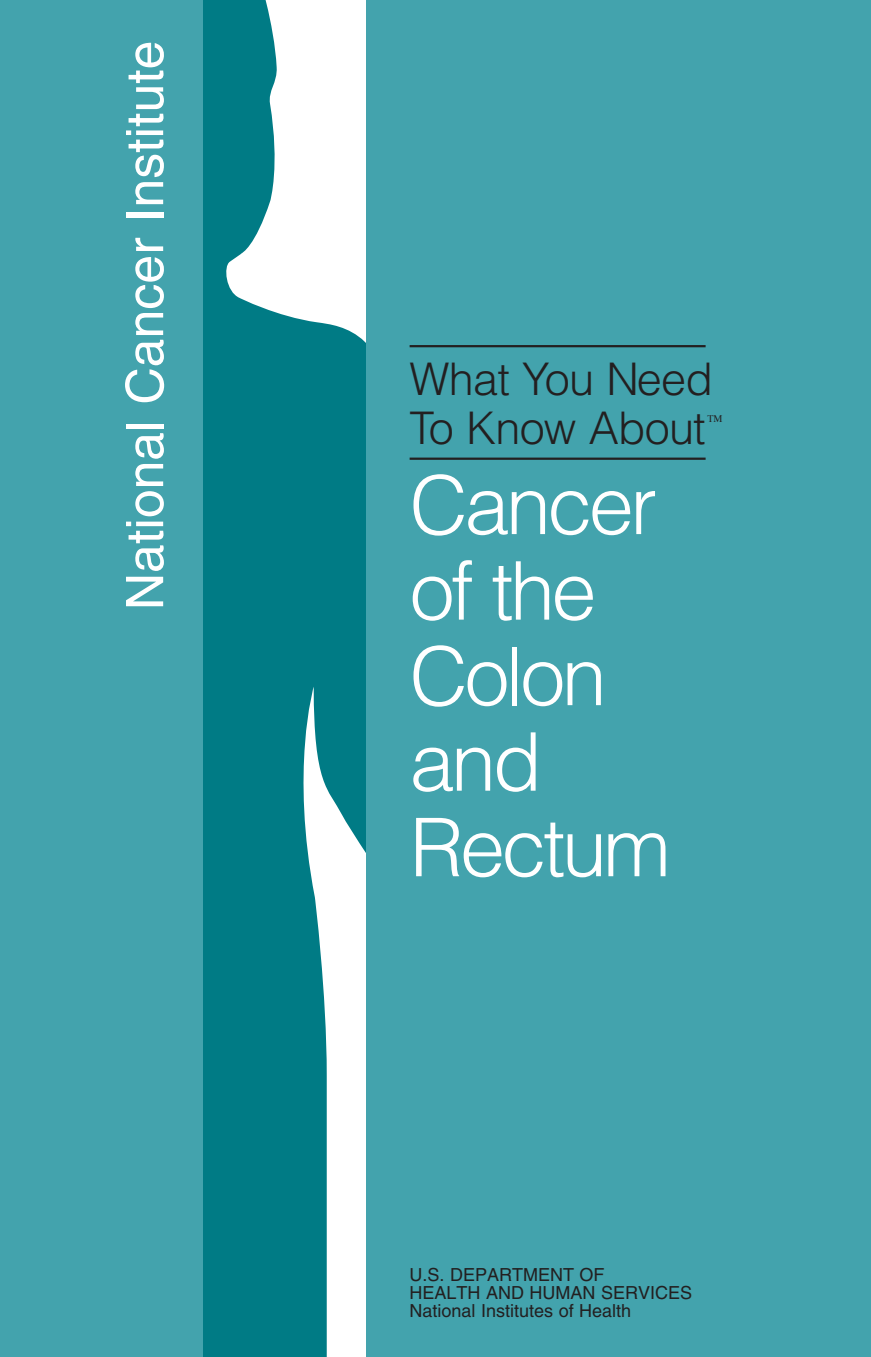
<style>
.page{position:relative;width:871px;height:1357px;background:#fff}
.page>*{position:absolute;margin:0;border:0;box-sizing:border-box;transform-origin:0 0}
.t1{font:300 81px/85.5px "Helvetica";letter-spacing:-.045em;color:#fff}
.t2{font:51.75px "Helvetica";color:#fff}
.t3{font:300 45px/49.5px "Helvetica";letter-spacing:-.015em;color:#231f20}
.t4{font:18px/18px "Helvetica";color:#231f20}
.t5{font:10.12px "Times";color:#231f20}
</style>
<div class="page">
<svg style="left:202px;top:0;width:165px;height:1357px;background:#3b9ba3"></svg>
<div style="left:0;top:0;width:202px;height:1357px;background:#43a3ad"></div>
<div style="left:367px;top:0;width:504px;height:1357px;background:#43a3ad"></div>
<hr style="left:410px;top:345px;width:295px;height:2px;background:#231f20">
<hr style="left:410px;top:457px;width:295px;height:3px;background:#231f20">
<h2 class="t2" style="left:115px;top:610px;width:571px;rotate:-90deg">National Cancer Institute</h2>
<h3 class="t3" style="left:410px;top:352px;width:305px">What You Need<br>To Know About</h3>
<p class="t5" style="left:707px;top:414px;width:17px">TM</p>
<h1 class="t1" style="left:410px;top:460px;width:263px">Cancer of the<br>Colon and<br>Rectum</h1>
<p class="t4" style="left:410px;top:1266px;width:284px">U.S. DEPARTMENT OF<br>HEALTH AND HUMAN SERVICES<br>National Institutes of Health</p>
</div>
